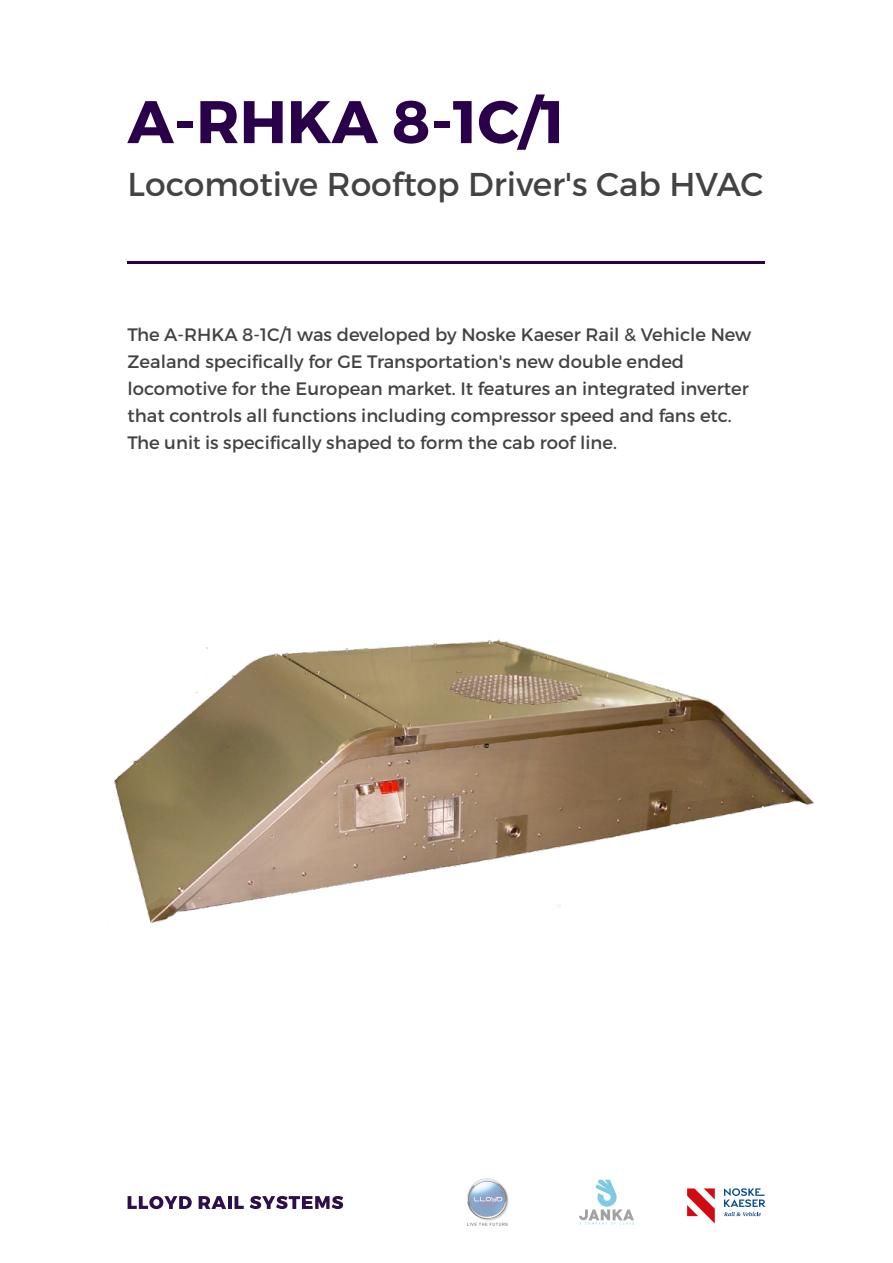
<style>
.page{position:relative;width:893px;height:1263px;background:#fff}
.page>*{position:absolute;margin:0;border:0;box-sizing:border-box;transform-origin:0 0}
.t1{font:700 60px "Montserrat";color:#2a004a}
.t2{font:33px "Montserrat";color:#444243}
.t3{font:18px/27px "Montserrat";color:#444243}
</style>
<div class="page">
<svg style="left:128px;top:1196px;width:64px;height:13px"></svg>
<svg style="left:199px;top:1196px;width:27px;height:13px"></svg>
<hr style="left:228px;top:1196px;width:4px;height:13px;background:#2c104c">
<svg style="left:235px;top:1196px;width:9px;height:13px"></svg>
<svg style="left:250px;top:1196px;width:93px;height:13px"></svg>
<hr style="left:128px;top:261px;width:637px;height:3px;background:#2a004a">
<svg style="left:579px;top:1194px;width:55px;height:30px"></svg>
<img style="left:595px;top:1180px;width:21px;height:27px">
<svg style="left:724px;top:1188px;width:41px;height:28px"></svg>
<svg style="left:687px;top:1188px;width:28px;height:35px"></svg>
<svg style="left:467px;top:1178px;width:42px;height:48px"></svg>
<img style="left:114px;top:639px;width:700px;height:284px">
<h1 class="t1" style="left:128px;top:85px;width:439px">A-RHKA 8-1C/1</h1>
<h2 class="t2" style="left:128px;top:164px;width:637px">Locomotive Rooftop Driver s' Cab HVAC</h2>
<p class="t3" style="left:128px;top:321px;width:625px">The A-RHKA 8-1C/1 was developed by Noske Kaeser Rail &amp; Vehicle New Zealand specifically for GE Transportation s' new double ended locomotive for the European market It. features an integrated inverter that controls all functions including compressor speed and fans etc.<br>The unit is specifically shaped to form the cab roof line.</p>
</div>
